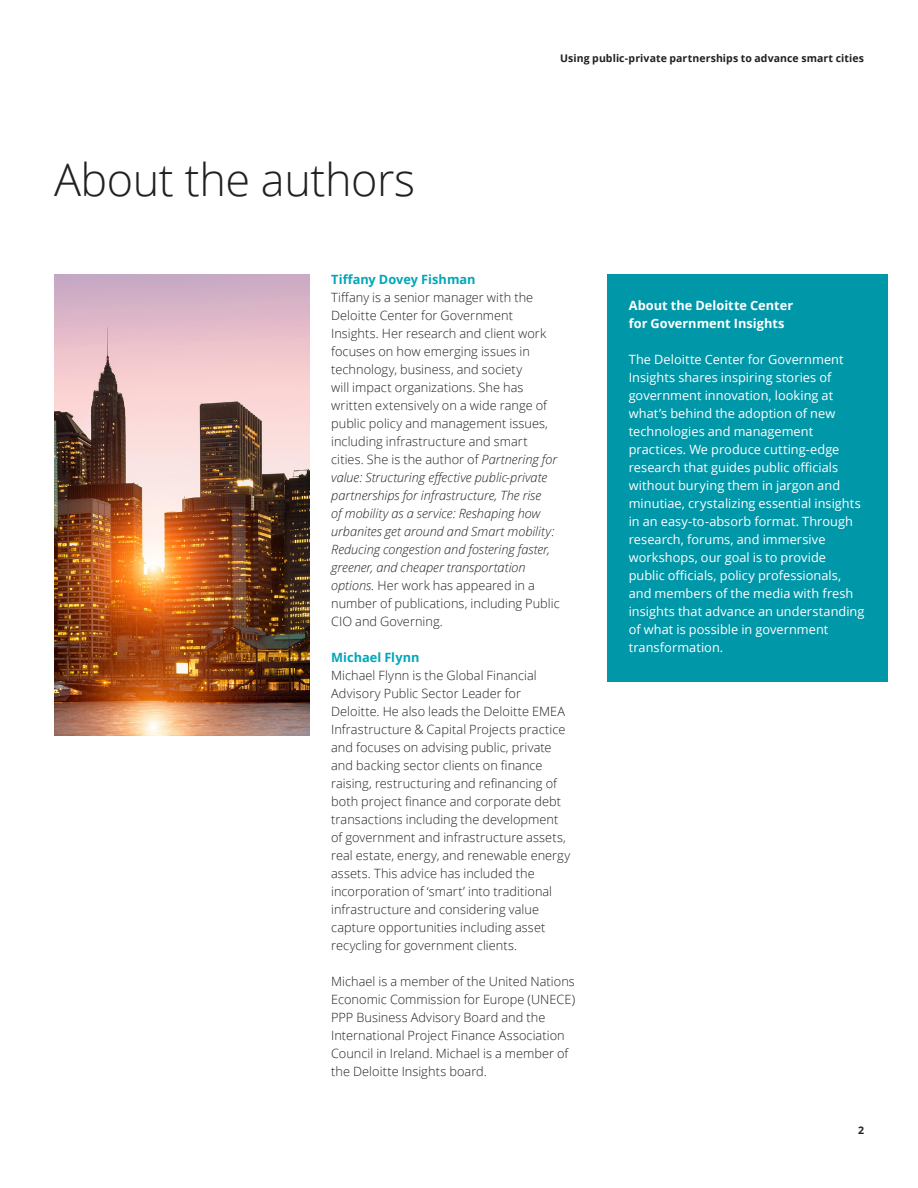
<style>
.page{position:relative;width:918px;height:1188px;background:#fff}
.page>*{position:absolute;margin:0;border:0;box-sizing:border-box;transform-origin:0 0}
.Story_heading_light{font:300 45px "Open Sans";letter-spacing:-.01em;color:#231f20}
.Body_copy__8_5_12pt{font:300 12.75px/18px "Open Sans";letter-spacing:.005em;color:#231f20}
.Body_copy__8_5_12pt-2{font:12.75px/18px "Open Sans";letter-spacing:.005em;color:#fff}
.Body_copy__8_5_12pt-3{font:700 12.75px/18px "Open Sans";letter-spacing:.005em;color:#fff}
.Subhead_A__8_5_12pt{font:700 12.75px "Open Sans";color:#00a6b9}
.Image_caption__8_5_1{font:700 10.5px "Open Sans";letter-spacing:.01em;color:#231f20}
.s1{font-style:italic}
</style>
<div class="page">
<div style="left:608px;top:274px;width:280px;height:407px;background:#0097a9"></div>
<img style="left:54px;top:275px;width:256px;height:461px">
<p class="Story_heading_light" style="left:54px;top:149px;width:363px">About the authors</p>
<p class="Image_caption__8_5_1" style="left:560px;top:51px;width:305px">Using public-private partnerships to advance smart cities</p>
<p class="Subhead_A__8_5_12pt" style="left:331px;top:270px;width:146px">Tiffany Dovey Fishman</p>
<p class="Body_copy__8_5_12pt" style="left:331px;top:288px;width:230px">Tiffany is a senior manager with the Deloitte Center for Government Insights. Her research and client work focuses on how emerging issues in technology, business, and society<br>will impact organizations. She has written extensively on a wide range of public policy and management issues, including infrastructure and smart cities. She is the author of <span class="s1">Partnering for value: Structuring effective public-private partnerships for infrastructure, The rise<br>of mobility as a service: Reshaping how urbanites get around and Smart mobility:<br>Reducing congestion and fostering faster, greener, and cheaper transportation options.</span> Her work has appeared in a number of publications, including Public CIO and Governing.</p>
<p class="Subhead_A__8_5_12pt" style="left:331px;top:648px;width:90px">Michael Flynn</p>
<p class="Body_copy__8_5_12pt" style="left:331px;top:666px;width:241px">Michael Flynn is the Global Financial Advisory Public Sector Leader for Deloitte. He also leads the Deloitte EMEA Infrastructure &amp; Capital Projects practice and focuses on advising public, private and backing sector clients on finance raising, restructuring and refinancing of both project finance and corporate debt transactions including the development of government and infrastructure assets, real estate, energy, and renewable energy assets. This advice has included the incorporation of ‘smart’ into traditional infrastructure and considering value capture opportunities including asset recycling for government clients.</p>
<p class="Body_copy__8_5_12pt" style="left:331px;top:972px;width:246px">Michael is a member of the United Nations Economic Commission for Europe (UNECE)<br>PPP Business Advisory Board and the International Project Finance Association Council in Ireland. Michael is a member of the Deloitte Insights board.</p>
<p class="Body_copy__8_5_12pt-3" style="left:629px;top:296px;width:166px">About the Deloitte Center for Government Insights</p>
<p class="Body_copy__8_5_12pt-2" style="left:629px;top:350px;width:237px">The Deloitte Center for Government Insights shares inspiring stories of government innovation, looking at what’s behind the adoption of new technologies and management practices. We produce cutting-edge research that guides public officials without burying them in jargon and minutiae, crystalizing essential insights in an easy-to-absorb format. Through research, forums, and immersive workshops, our goal is to provide public officials, policy professionals, and members of the media with fresh insights that advance an understanding of what is possible in government transformation.</p>
<p class="Image_caption__8_5_1" style="left:858px;top:1123px;width:7px">2</p>
</div>
